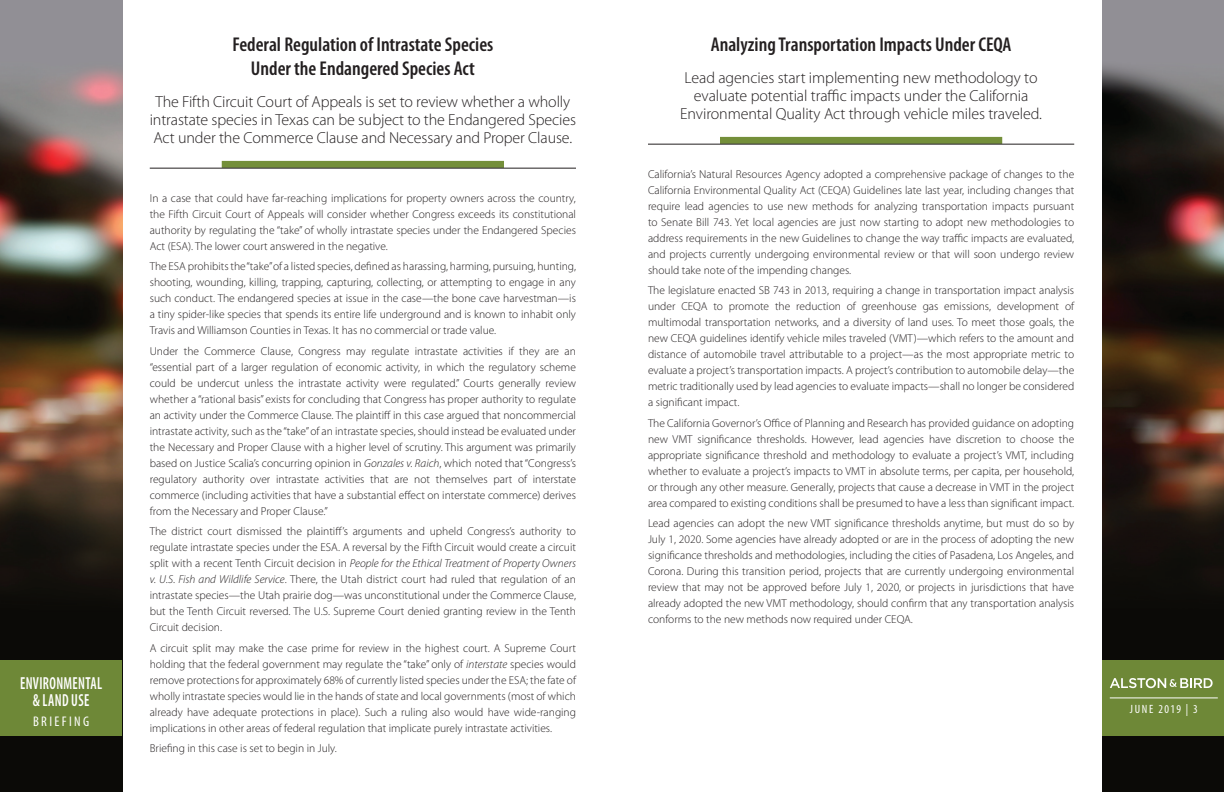
<style>
.page{position:relative;width:1224px;height:792px;background:#fff}
.page>*{position:absolute;margin:0;border:0;box-sizing:border-box;transform-origin:0 0}
.t1{font:600 condensed 20px/24px "Myriad Pro";color:#231f20;text-align:center}
.t2{font:600 condensed 17.5px/16.8px "Myriad Pro";letter-spacing:.025em;color:#fff;text-align:center;scale:.8 1}
.t3{font:300 16px/18px "Myriad Pro";letter-spacing:-.005em;color:#231f20;text-align:center}
.t4{font:condensed 14px "Myriad Pro";letter-spacing:.17em;color:#fff}
.t5{font:condensed 12px "Myriad Pro";letter-spacing:.13em;color:#fff}
.t6{font:300 11.5px/16px "Myriad Pro";color:#231f20;text-align:justify}
.s1{font-style:italic}
</style>
<div class="page">
<img style="left:1103px;top:0;width:121px;height:792px">
<div style="left:1103px;top:661px;width:121px;height:75px;background:#6e8837"></div>
<hr style="left:1110px;top:697px;width:108px;height:1px;background:#fff">
<svg style="left:1110px;top:678px;width:103px;height:10px"></svg>
<img style="left:0;top:0;width:122px;height:792px">
<div style="left:0;top:661px;width:122px;height:75px;background:#6e8837"></div>
<div style="left:222px;top:161px;width:282px;height:7px;background:#748f3a"></div>
<hr style="left:150px;top:168px;width:426px;height:1px;background:#231f20">
<div style="left:720px;top:137px;width:282px;height:7px;background:#748f3a"></div>
<hr style="left:648px;top:144px;width:426px;height:1px;background:#231f20">
<h2 class="t2" style="left:20px;top:675px;width:104px">ENVIRONMENTAL &amp; LAND USE</h2>
<p class="t4" style="left:33px;top:713px;width:58px">BRIEFING</p>
<h1 class="t1" style="left:232px;top:33px;width:263px">Federal Regulation of Intrastate Species<br>Under the Endangered Species Act</h1>
<h3 class="t3" style="left:150px;top:92px;width:428px">The Fifth Circuit Court of Appeals is set to review whether a wholly intrastate species in Texas can be subject to the Endangered Species<br>Act under the Commerce Clause and Necessary and Proper Clause.</h3>
<p class="t6" style="left:150px;top:190px;width:428px">In a case that could have far-reaching implications for property owners across the country, the Fifth Circuit Court of Appeals will consider whether Congress exceeds its constitutional authority by regulating the “take” of wholly intrastate species under the Endangered Species Act (ESA). The lower court answered in the negative.</p>
<p class="t6" style="left:150px;top:258px;width:428px">The ESA prohibits the “take” of a listed species, defined as harassing, harming, pursuing, hunting, shooting, wounding, killing, trapping, capturing, collecting, or attempting to engage in any such conduct. The endangered species at issue in the case—the bone cave harvestman—is a tiny spider-like species that spends its entire life underground and is known to inhabit only Travis and Williamson Counties in Texas. It has no commercial or trade value.</p>
<p class="t6" style="left:150px;top:343px;width:428px">Under the Commerce Clause, Congress may regulate intrastate activities if they are an “essential part of a larger regulation of economic activity, in which the regulatory scheme could be undercut unless the intrastate activity were regulated.” Courts generally review whether a “rational basis” exists for concluding that Congress has proper authority to regulate an activity under the Commerce Clause. The plaintiff in this case argued that noncommercial intrastate activity, such as the “take” of an intrastate species, should instead be evaluated under the Necessary and Proper Clause with a higher level of scrutiny. This argument was primarily based on Justice Scalia’s concurring opinion in <span class="s1">Gonzales v. Raich</span>, which noted that “Congress’s regulatory authority over intrastate activities that are not themselves part of interstate commerce (including activities that have a substantial effect on interstate commerce) derives from the Necessary and Proper Clause.”</p>
<p class="t6" style="left:150px;top:523px;width:428px">The district court dismissed the plaintiff’s arguments and upheld Congress’s authority to regulate intrastate species under the ESA. A reversal by the Fifth Circuit would create a circuit split with a recent Tenth Circuit decision in <span class="s1">People for the Ethical Treatment of Property Owners v. U.S. Fish and Wildlife Service</span>. There, the Utah district court had ruled that regulation of an intrastate species—the Utah prairie dog—was unconstitutional under the Commerce Clause, but the Tenth Circuit reversed. The U.S. Supreme Court denied granting review in the Tenth Circuit decision.</p>
<p class="t6" style="left:150px;top:640px;width:428px">A circuit split may make the case prime for review in the highest court. A Supreme Court holding that the federal government may regulate the “take” only of <span class="s1">interstate</span> species would remove protections for approximately 68% of currently listed species under the ESA; the fate of wholly intrastate species would lie in the hands of state and local governments (most of which already have adequate protections in place). Such a ruling also would have wide-ranging implications in other areas of federal regulation that implicate purely intrastate activities.</p>
<p class="t6" style="left:150px;top:740px;width:189px">Briefing in this case is set to begin in July.</p>
<h1 class="t1" style="left:711px;top:33px;width:302px">Analyzing Transportation Impacts Under CEQA</h1>
<h3 class="t3" style="left:680px;top:68px;width:363px">Lead agencies start implementing new methodology to evaluate potential traffic impacts under the California<br>Environmental Quality Act through vehicle miles traveled.</h3>
<p class="t6" style="left:648px;top:166px;width:428px">California’s Natural Resources Agency adopted a comprehensive package of changes to the California Environmental Quality Act (CEQA) Guidelines late last year, including changes that require lead agencies to use new methods for analyzing transportation impacts pursuant to Senate Bill 743. Yet local agencies are just now starting to adopt new methodologies to address requirements in the new Guidelines to change the way traffic impacts are evaluated, and projects currently undergoing environmental review or that will soon undergo review should take note of the impending changes.</p>
<p class="t6" style="left:648px;top:282px;width:428px">The legislature enacted SB 743 in 2013, requiring a change in transportation impact analysis under CEQA to promote the reduction of greenhouse gas emissions, development of multimodal transportation networks, and a diversity of land uses. To meet those goals, the new CEQA guidelines identify vehicle miles traveled (VMT)—which refers to the amount and distance of automobile travel attributable to a project—as the most appropriate metric to evaluate a project’s transportation impacts. A project’s contribution to automobile delay—the metric traditionally used by lead agencies to evaluate impacts—shall no longer be considered a significant impact.</p>
<p class="t6" style="left:648px;top:415px;width:428px">The California Governor’s Office of Planning and Research has provided guidance on adopting new VMT significance thresholds. However, lead agencies have discretion to choose the appropriate significance threshold and methodology to evaluate a project’s VMT, including whether to evaluate a project’s impacts to VMT in absolute terms, per capita, per household, or through any other measure. Generally, projects that cause a decrease in VMT in the project area compared to existing conditions shall be presumed to have a less than significant impact.</p>
<p class="t6" style="left:648px;top:515px;width:428px">Lead agencies can adopt the new VMT significance thresholds anytime, but must do so by July 1, 2020. Some agencies have already adopted or are in the process of adopting the new significance thresholds and methodologies, including the cities of Pasadena, Los Angeles, and Corona. During this transition period, projects that are currently undergoing environmental review that may not be approved before July 1, 2020, or projects in jurisdictions that have already adopted the new VMT methodology, should confirm that any transportation analysis conforms to the new methods now required under CEQA.</p>
<p class="t5" style="left:1130px;top:702px;width:69px">JUNE 2019 | 3</p>
</div>
